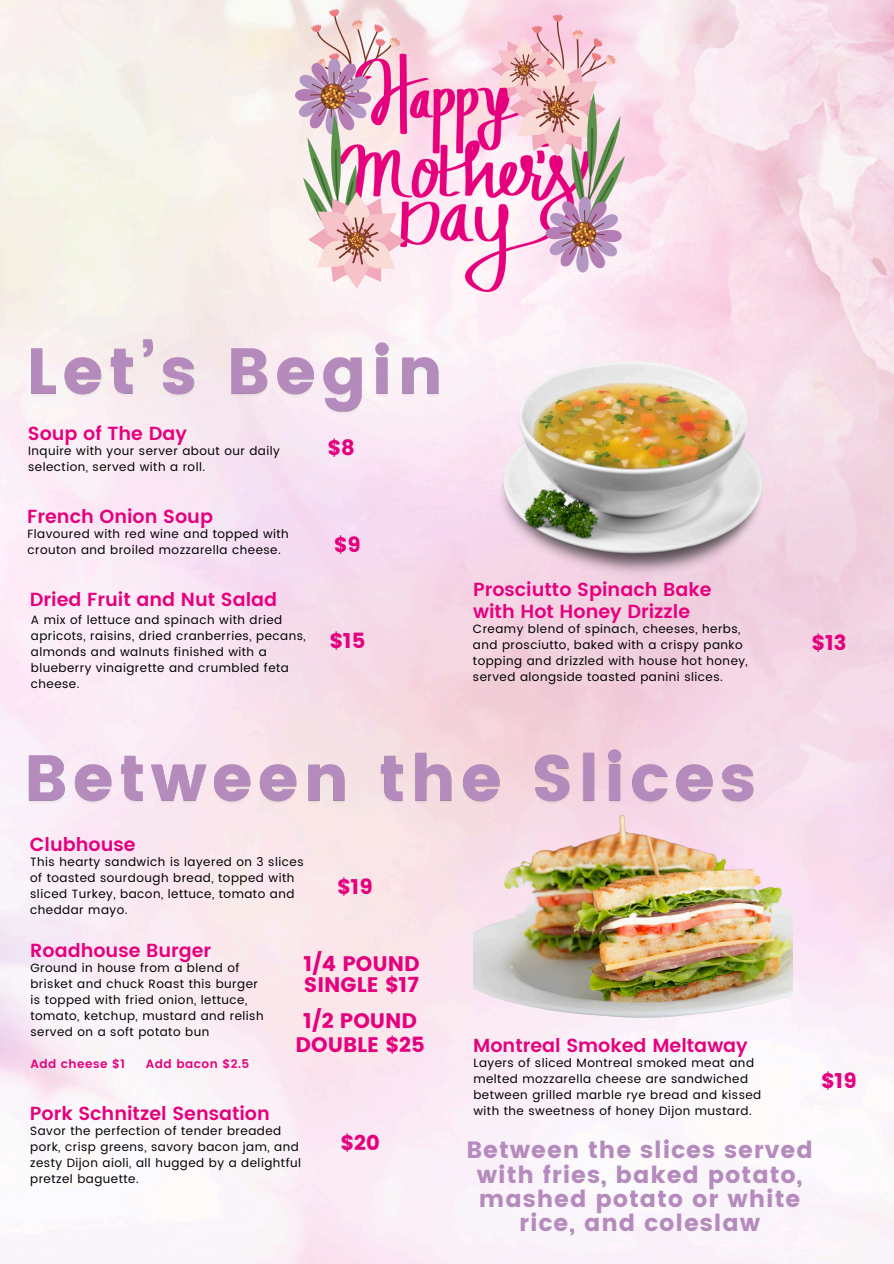
<style>
.page{position:relative;width:894px;height:1264px;background:#fff}
.page>*{position:absolute;margin:0;border:0;box-sizing:border-box;transform-origin:0 0}
.t1{font:23.55px/24.3px "Poppins";letter-spacing:.04em;color:#b58bbd;text-align:center}
.t2{font:21px/21.3px "Poppins";color:#e5007e}
.t3{font:600 18.9px/21.3px "Poppins";color:#e5007e}
.t4{font:12px/16px "Poppins";letter-spacing:.04em;color:#000}
.t5{font:600 12px "Poppins";letter-spacing:.04em;color:#e5007e}
</style>
<div class="page">
<img style="left:0;top:0;width:893px;height:1263px">
<img style="left:295px;top:9px;width:329px;height:282px">
<img style="left:495px;top:360px;width:270px;height:219px">
<img style="left:473px;top:814px;width:318px;height:211px">
<img style="left:27px;top:322px;width:421px;height:106px">
<img style="left:24px;top:729px;width:736px;height:106px">
<p class="t3" style="left:28px;top:423px;width:161px">Soup of The Day</p>
<h4 class="t4" style="left:28px;top:442px;width:253px">Inquire with your server about our daily selection, served with a roll.</h4>
<h3 class="t3" style="left:27px;top:506px;width:187px">French Onion Soup</h3>
<p class="t4" style="left:27px;top:525px;width:263px">Flavoured with red wine and topped with crouton and broiled mozzarella cheese.</p>
<h3 class="t3" style="left:30px;top:589px;width:249px">Dried Fruit and Nut Salad</h3>
<h4 class="t4" style="left:31px;top:612px;width:276px">A mix of lettuce and spinach with dried apricots, raisins, dried cranberries, pecans, almonds and walnuts finished with a blueberry vinaigrette and crumbled feta cheese.</h4>
<h4 class="t2" style="left:327px;top:437px;width:29px">$8</h4>
<h4 class="t2" style="left:334px;top:534px;width:28px">$9</h4>
<p class="t2" style="left:329px;top:630px;width:37px">$15</p>
<p class="t3" style="left:473px;top:579px;width:240px">Prosciutto Spinach Bake with Hot Honey Drizzle</p>
<h3 class="t4" style="left:473px;top:620px;width:276px">Creamy blend of spinach, cheeses, herbs, and prosciutto, baked with a crispy panko topping and drizzled with house hot honey, served alongside toasted panini slices.</h3>
<p class="t2" style="left:811px;top:632px;width:37px">$13</p>
<p class="t3" style="left:30px;top:834px;width:107px">Clubhouse</p>
<p class="t4" style="left:30px;top:854px;width:275px">This hearty sandwich is layered on 3 slices of toasted sourdough bread, topped with</p>
<h3 class="t4" style="left:30px;top:886px;width:266px">sliced Turkey, bacon, lettuce, tomato and cheddar mayo.</h3>
<h3 class="t2" style="left:337px;top:876px;width:37px">$19</h3>
<h4 class="t3" style="left:30px;top:940px;width:182px">Roadhouse Burger</h4>
<h3 class="t4" style="left:30px;top:959px;width:235px">Ground in house from a blend of brisket and chuck Roast this burger is topped with fried onion, lettuce, tomato, ketchup, mustard and relish served on a soft potato bun</h3>
<p class="t5" style="left:30px;top:1057px;width:96px">Add cheese $1</p>
<p class="t5" style="left:146px;top:1057px;width:105px">Add bacon $2.5</p>
<h4 class="t3" style="left:30px;top:1102px;width:241px">Pork Schnitzel Sensation</h4>
<h3 class="t2" style="left:303px;top:952px;width:117px">1/4 POUND<br>SINGLE $17</h3>
<h2 class="t2" style="left:295px;top:1009px;width:131px;line-height:23.7px;text-align:center">1/2 POUND<br>DOUBLE $25</h2>
<p class="t4" style="left:30px;top:1122px;width:272px">Savor the perfection of tender breaded pork, crisp greens, savory bacon jam, and zesty Dijon aioli, all hugged by a delightful pretzel baguette.</p>
<h3 class="t2" style="left:340px;top:1131px;width:41px">$20</h3>
<h5 class="t3" style="left:473px;top:1034px;width:276px">Montreal Smoked Meltaway</h5>
<h4 class="t4" style="left:473px;top:1054px;width:289px">Layers of sliced Montreal smoked meat and melted mozzarella cheese are sandwiched between grilled marble rye bread and kissed with the sweetness of honey Dijon mustard.</h4>
<p class="t1" style="left:466px;top:1138px;width:348px">Between the slices served with fries, baked potato, mashed potato or white rice, and coleslaw</p>
<h3 class="t2" style="left:820px;top:1070px;width:37px">$19</h3>
</div>
